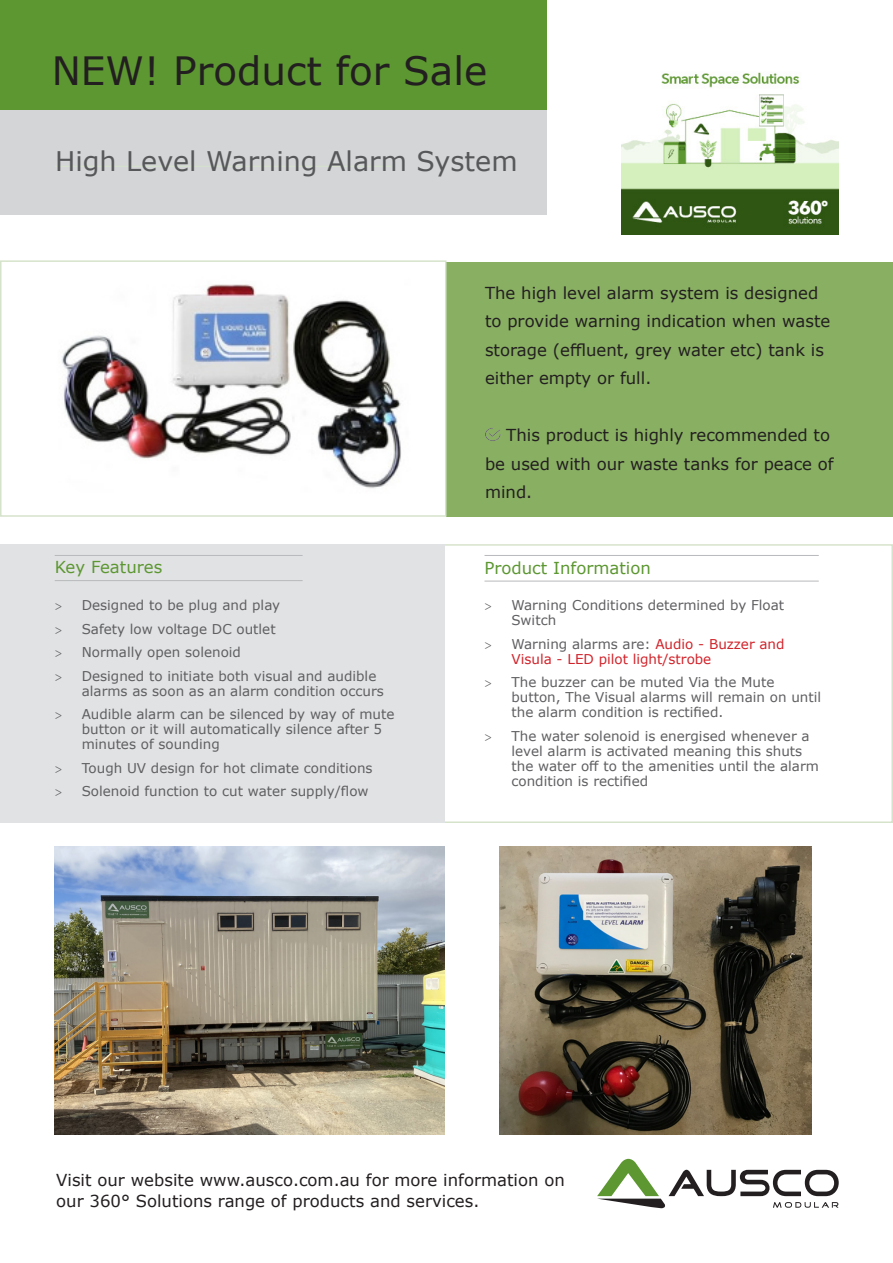
<style>
.page{position:relative;width:893px;height:1263px;background:#fff}
.page>*{position:absolute;margin:0;border:0;box-sizing:border-box;transform-origin:0 0}
.t1{font:39px "Verdana";color:#231f20}
.t2{font:27px "Verdana";color:#57585a}
.t3{font:16.5px/28.5px "Verdana";color:#231f20}
.t4{font:16.5px "Verdana";color:#5c9731}
.t5{font:13.5px/15px "Verdana";color:#5f5f62}
.t6{font:13.5px/15px "Verdana";color:#d1232a}
.s1{font-family:"Minion Pro"}
.s2{font-family:"Minion Pro";color:#5f5f62}
.s3{color:#5f5f62}
</style>
<div class="page">
<img style="left:61px;top:284px;width:340px;height:204px">
<div style="left:0;top:109px;width:546px;height:106px;background:#d4d5d7"></div>
<div style="left:0;top:0;width:546px;height:110px;background:#5c9731"></div>
<div style="left:426px;top:544px;width:467px;height:279px;border:2px solid #d6e3cb"></div>
<svg style="left:597px;top:1159px;width:242px;height:49px"></svg>
<img style="left:621px;top:72px;width:217px;height:163px">
<div style="left:0;top:544px;width:445px;height:279px;background:#e1e2e4"></div>
<div style="left:446px;top:262px;width:447px;height:255px;background:#88af62"></div>
<hr style="left:484px;top:555px;width:335px;height:1px;background:#b8b9bc">
<hr style="left:484px;top:581px;width:335px;height:1px;background:#b8b9bc">
<hr style="left:55px;top:555px;width:248px;height:1px;background:#b8b9bc">
<hr style="left:55px;top:580px;width:248px;height:1px;background:#b8b9bc">
<svg style="left:485px;top:428px;width:15px;height:13px"></svg>
<hr style="left:55px;top:166px;width:336px;height:1px;background:#d6e3cb">
<img style="left:499px;top:846px;width:312px;height:289px">
<div style="left:0;top:260px;width:446px;height:257px;border:2px solid #d6e3cb"></div>
<img style="left:54px;top:846px;width:391px;height:288px">
<p class="t1" style="left:52px;top:44px;width:437px">NEW! Product for Sale</p>
<h3 class="t2" style="left:55px;top:143px;width:464px">High Level Warning Alarm System</h3>
<p class="t3" style="left:485px;top:278px;width:347px">The high level alarm system is designed to provide warning indication when waste storage (effluent, grey water etc) tank is either empty or full.</p>
<p class="t3" style="left:485px;top:421px;width:350px;text-indent:21px">This product is highly recommended to be used with our waste tanks for peace of mind.</p>
<h3 class="t4" style="left:55px;top:556px;width:109px">Key Features</h3>
<h3 class="t4" style="left:484px;top:556px;width:168px">Product Information</h3>
<p class="t5" style="left:55px;top:597px;width:227px"><span class="s1">&gt;</span> Designed to be plug and play</p>
<p class="t5" style="left:55px;top:621px;width:222px"><span class="s1">&gt;</span> Safety low voltage DC outlet</p>
<p class="t5" style="left:55px;top:644px;width:188px"><span class="s1">&gt;</span> Normally open solenoid</p>
<p class="t5" style="left:82px;top:668px;width:304px;text-indent:-27px"><span class="s1">&gt;</span> Designed to initiate both visual and audible alarms as soon as an alarm condition occurs</p>
<p class="t5" style="left:82px;top:706px;width:314px;text-indent:-27px"><span class="s1">&gt;</span> Audible alarm can be silenced by way of mute button or it will automatically silence after 5 minutes of sounding</p>
<p class="t5" style="left:55px;top:760px;width:319px"><span class="s1">&gt;</span> Tough UV design for hot climate conditions</p>
<p class="t5" style="left:55px;top:783px;width:315px"><span class="s1">&gt;</span> Solenoid function to cut water supply/flow</p>
<p class="t5" style="left:511px;top:597px;width:274px;text-indent:-27px"><span class="s1">&gt;</span> Warning Conditions determined by Float<br>Switch</p>
<p class="t6" style="left:511px;top:636px;width:275px;text-indent:-27px"><span class="s2">&gt;</span> <span class="s3">Warning alarms are:</span> Audio - Buzzer and<br>Visula - LED pilot light/strobe</p>
<p class="t5" style="left:511px;top:674px;width:311px;text-indent:-27px"><span class="s1">&gt;</span> The buzzer can be muted Via the Mute button, The Visual alarms will remain on until the alarm condition is rectified.</p>
<p class="t5" style="left:511px;top:728px;width:309px;text-indent:-27px"><span class="s1">&gt;</span> The water solenoid is energised whenever a level alarm is activated meaning this shuts the water off to the amenities until the alarm condition is rectified</p>
<h3 class="t3" style="left:56px;top:1169px;width:510px;line-height:21px">Visit our website www.ausco.com.au for more information on our 360° Solutions range of products and services.</h3>
</div>
